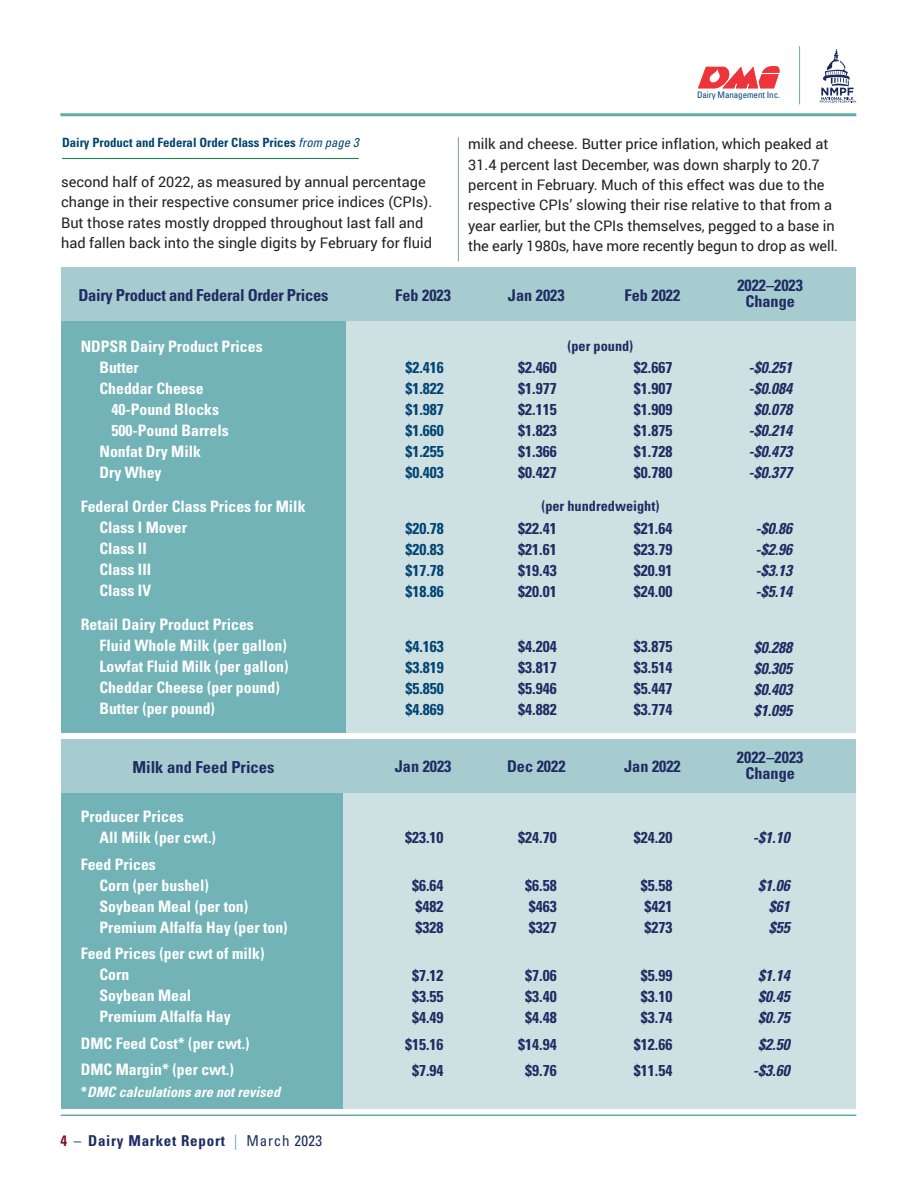
<style>
.page{position:relative;width:918px;height:1188px;background:#fff}
.page>*{position:absolute;margin:0;border:0;box-sizing:border-box;transform-origin:0 0}
.t1{font:700 condensed 16.5px "Univers";letter-spacing:-.02em;color:#1f2b62}
.t2{font:700 condensed 16.5px "Univers";color:#1f2b62}
.t3{font:700 condensed 16.2px/15.8px "Univers";color:#1f2b62;text-align:center}
.t4{font:700 condensed 15.75px/21px "Univers";color:#fff}
.t5{font:700 condensed 15.75px/21px "Univers";color:#1f2b62;text-align:justify}
.t6{font:italic 700 condensed 15.75px/21px "Univers LT Std";color:#1f2b62;text-align:justify}
.t7{font:700 condensed 15.75px/21px "Univers";color:#014473;text-align:justify}
.t8{font:700 condensed 15px "Univers";letter-spacing:.05em;color:#1f2b62}
.t9{font:14.55px/20.4px "Roboto";color:#231f20}
.t10{font:italic 700 condensed 14.25px "Univers";color:#fff}
.t11{font:700 condensed 14.25px "Univers";color:#1f2b62}
.t12{font:700 condensed 12.75px "Univers";color:#014473}
.t13{font:condensed 9px "Univers";letter-spacing:-.01em;color:#014473}
.s1{font-family:"Univers LT Std";font-weight:400;font-style:italic}
.s2{font-style:normal}
.s3{color:#82132d}
.s4{font-weight:400}
.s5{font-weight:400;color:#62acb0}
</style>
<div class="page">
<hr style="left:60px;top:113px;width:796px;height:3px;background:#62acb0">
<svg style="left:820px;top:49px;width:36px;height:54px"></svg>
<svg style="left:698px;top:66px;width:82px;height:22px"></svg>
<hr style="left:799px;top:46px;width:1px;height:58px;background:#62acb0">
<hr style="left:458px;top:137px;width:1px;height:124px;background:#74a87d">
<hr style="left:61px;top:1115px;width:795px;height:1px;background:#62acb0">
<div style="left:61px;top:741px;width:285px;height:367px;background:#71b3b6"></div>
<div style="left:343px;top:741px;width:513px;height:367px;background:#cde1e2"></div>
<div style="left:61px;top:739px;width:795px;height:54px;background:#a6cccf"></div>
<div style="left:343px;top:310px;width:513px;height:423px;background:#cde1e2"></div>
<div style="left:61px;top:310px;width:285px;height:423px;background:#71b3b6"></div>
<div style="left:61px;top:267px;width:795px;height:54px;background:#a6cccf"></div>
<hr style="left:62px;top:158px;width:297px;height:1px;background:#038544">
<p class="t12" style="left:62px;top:138px;width:298px">Dairy Product and Federal Order Class Prices <span class="s1">from page 3</span></p>
<p class="t9" style="left:61px;top:171px;width:373px">second half of 2022, as measured by annual percentage change in their respective consumer price indices (CPIs).<br>But those rates mostly dropped throughout last fall and had fallen back into the single digits by February for fluid</p>
<p class="t13" style="left:697px;top:92px;width:85px">Dairy Management Inc.</p>
<p class="t9" style="left:468px;top:133px;width:371px">milk and cheese. Butter price inflation, which peaked at 31.4 percent last December, was down sharply to 20.7 percent in February. Much of this effect was due to the respective CPIs’ slowing their rise relative to that from a year earlier, but the CPIs themselves, pegged to a base in the early 1980s, have more recently begun to drop as well.</p>
<p class="t1" style="left:78px;top:289px;width:251px">Dairy Product and Federal Order Prices</p>
<p class="t3" style="left:395px;top:289px;width:57px">Feb 2023</p>
<p class="t3" style="left:508px;top:289px;width:58px">Jan 2023</p>
<p class="t3" style="left:625px;top:289px;width:57px">Feb 2022</p>
<p class="t3" style="left:737px;top:279px;width:67px">2022–2023<br>Change</p>
<p class="t4" style="left:81px;top:338px;width:184px">NDPSR Dairy Product Prices</p>
<p class="t4" style="left:100px;top:359px;width:41px">Butter</p>
<p class="t4" style="left:100px;top:380px;width:106px">Cheddar Cheese</p>
<p class="t4" style="left:112px;top:401px;width:109px">40-Pound Blocks</p>
<p class="t4" style="left:112px;top:422px;width:119px">500-Pound Barrels</p>
<p class="t4" style="left:100px;top:443px;width:103px">Nonfat Dry Milk</p>
<p class="t4" style="left:100px;top:464px;width:64px">Dry Whey</p>
<p class="t4" style="left:100px;top:498px;width:208px;text-indent:-19px">Federal Order Class Prices for Milk<br>Class I Mover<br>Class II<br>Class III<br>Class IV</p>
<p class="t4" style="left:100px;top:616px;width:191px;text-indent:-19px">Retail Dairy Product Prices<br>Fluid Whole Milk (per gallon)<br>Lowfat Fluid Milk (per gallon)<br>Cheddar Cheese (per pound)<br>Butter (per pound)</p>
<p class="t7" style="left:405px;top:359px;width:40px">$2.416 $1.822 $1.987 $1.660 $1.255 $0.403</p>
<p class="t7" style="left:405px;top:519px;width:40px">$20.78 $20.83 $17.78 $18.86</p>
<p class="t7" style="left:405px;top:638px;width:40px">$4.163 $3.819 $5.850 $4.869</p>
<p class="t5" style="left:518px;top:359px;width:40px">$2.460 $1.977 $2.115 $1.823 $1.366 $0.427</p>
<p class="t11" style="left:568px;top:341px;width:67px">(per pound)</p>
<p class="t5" style="left:634px;top:359px;width:40px">$2.667 $1.907 $1.909 $1.875 $1.728 $0.780</p>
<p class="t11" style="left:541px;top:501px;width:119px">(per hundredweight)</p>
<p class="t5" style="left:518px;top:519px;width:40px">$22.41 $21.61 $19.43 $20.01</p>
<p class="t5" style="left:518px;top:638px;width:40px">$4.204 $3.817 $5.946 $4.882</p>
<p class="t5" style="left:634px;top:519px;width:40px">$21.64 $23.79 $20.91 $24.00</p>
<p class="t5" style="left:634px;top:638px;width:40px">$3.875 $3.514 $5.447 $3.774</p>
<p class="t6" style="left:748px;top:357px;width:45px;text-align:center">-$0.251 -$0.084 $0.078 -$0.214 -$0.473 -$0.377</p>
<p class="t6" style="left:755px;top:518px;width:38px">-$0.86 -$2.96 -$3.13 -$5.14</p>
<p class="t6" style="left:754px;top:637px;width:40px">$0.288 $0.305 $0.403 $1.095</p>
<p class="t2" style="left:132px;top:761px;width:144px">Milk and Feed Prices</p>
<p class="t3" style="left:395px;top:760px;width:58px">Jan 2023</p>
<p class="t3" style="left:507px;top:760px;width:60px">Dec 2022</p>
<p class="t3" style="left:624px;top:760px;width:58px">Jan 2022</p>
<p class="t3" style="left:737px;top:751px;width:68px">2022–2023<br>Change</p>
<p class="t4" style="left:100px;top:808px;width:118px;text-indent:-19px">Producer Prices<br>All Milk (per cwt.)</p>
<p class="t4" style="left:100px;top:855px;width:190px;text-indent:-19px">Feed Prices<br>Corn (per bushel)<br>Soybean Meal (per ton)<br>Premium Alfalfa Hay (per ton)</p>
<p class="t4" style="left:100px;top:945px;width:166px;text-indent:-19px">Feed Prices (per cwt of milk)<br>Corn<br>Soybean Meal<br>Premium Alfalfa Hay</p>
<p class="t4" style="left:81px;top:1031px;width:170px;line-height:26.4px">DMC Feed Cost* (per cwt.)<br>DMC Margin* (per cwt.)</p>
<p class="t10" style="left:81px;top:1086px;width:204px"><span class="s2">*</span> DMC calculations are notrevised</p>
<p class="t8" style="left:61px;top:1135px;width:263px"><span class="s3">4</span> <span class="s4">–</span> Dairy Market Report <span class="s5">|</span> <span class="s4">March 2023</span></p>
<p class="t5" style="left:405px;top:829px;width:40px">$23.10</p>
<p class="t5" style="left:412px;top:877px;width:33px">$6.64 $482 $328</p>
<p class="t5" style="left:412px;top:967px;width:33px">$7.12 $3.55 $4.49</p>
<p class="t5" style="left:405px;top:1033px;width:40px;line-height:26.4px;text-align:center">$15.16 $7.94</p>
<p class="t5" style="left:518px;top:829px;width:40px">$24.70</p>
<p class="t5" style="left:525px;top:877px;width:33px">$6.58 $463 $327</p>
<p class="t5" style="left:525px;top:967px;width:33px">$7.06 $3.40 $4.48</p>
<p class="t5" style="left:518px;top:1033px;width:40px;line-height:26.4px;text-align:center">$14.94 $9.76</p>
<p class="t5" style="left:634px;top:829px;width:40px">$24.20</p>
<p class="t5" style="left:641px;top:877px;width:33px">$5.58 $421 $273</p>
<p class="t5" style="left:641px;top:967px;width:33px">$5.99 $3.10 $3.74</p>
<p class="t5" style="left:634px;top:1033px;width:40px;line-height:26.4px">$12.66 $11.54</p>
<p class="t6" style="left:753px;top:828px;width:38px">-$1.10</p>
<p class="t6" style="left:769px;top:876px;width:22px;text-indent:-10px">$1.06 $61 $55</p>
<p class="t6" style="left:758px;top:966px;width:33px">$1.14 $0.45 $0.75</p>
<p class="t6" style="left:753px;top:1031px;width:38px;line-height:26.4px;text-align:center">$2.50 -$3.60</p>
</div>
